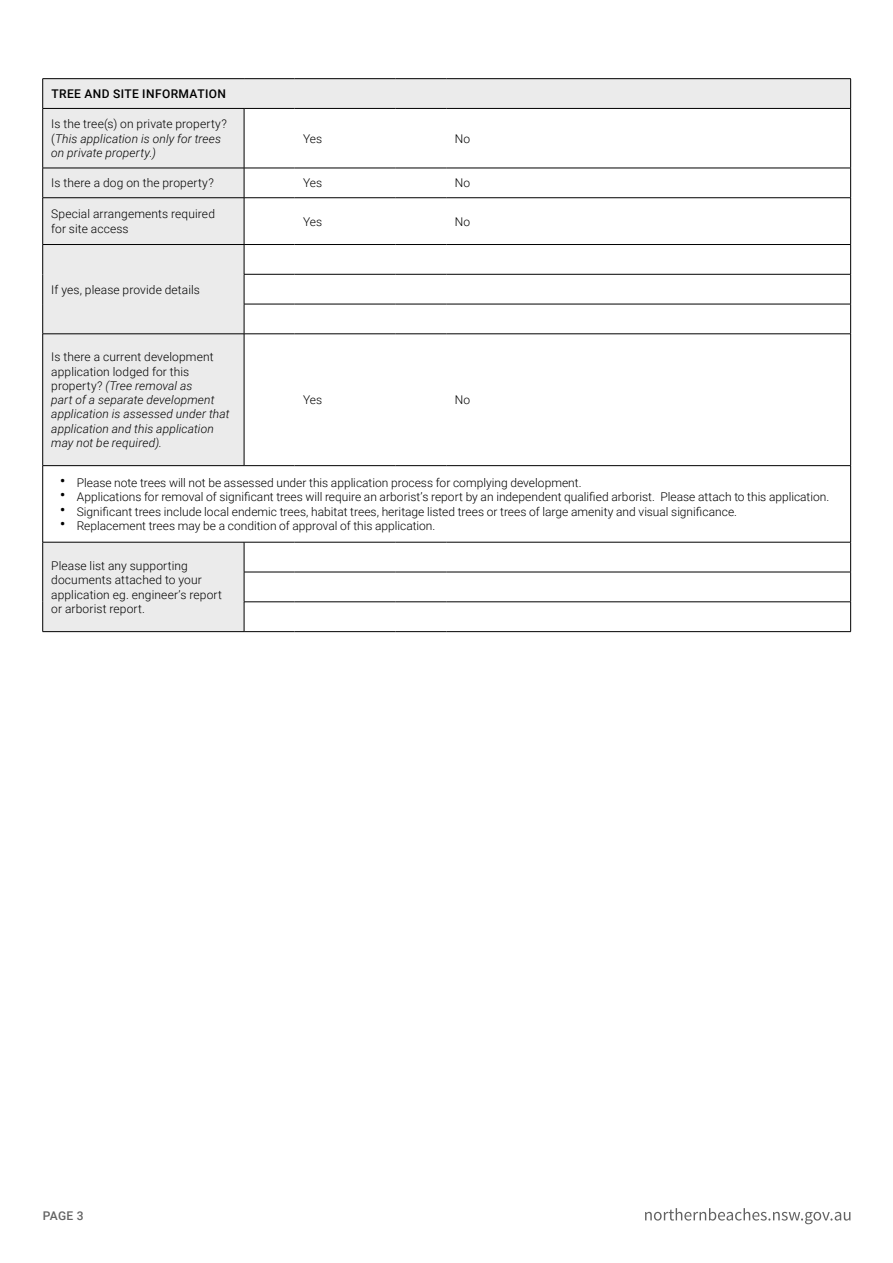
<style>
.page{position:relative;width:893px;height:1263px;background:#fff}
.page>*{position:absolute;margin:0;border:0;box-sizing:border-box;transform-origin:0 0}
.t1{font:300 12px/14.2px "Roboto";letter-spacing:.005em;color:#000}
.t2{font:italic 300 12px/14.2px "Roboto";letter-spacing:.01em;color:#000}
.t3{font:500 12px "Roboto";letter-spacing:.035em;color:#000}
.t4{font:500 12px "Roboto";color:#636363}
.s1{font-style:normal}
.s2{font-size:18px}
</style>
<div class="page">
<svg style="left:645px;top:1208px;width:205px;height:16px"></svg>
<svg style="left:43px;top:79px;width:807px;height:552px"></svg>
<svg style="left:42px;top:79px;width:1px;height:29px"></svg>
<hr style="left:43px;top:78px;width:201px;height:1px;background:#000">
<hr style="left:244px;top:78px;width:51px;height:1px;background:#000">
<hr style="left:295px;top:78px;width:101px;height:1px;background:#000">
<hr style="left:396px;top:78px;width:50px;height:1px;background:#000">
<hr style="left:446px;top:78px;width:405px;height:1px;background:#000">
<svg style="left:850px;top:79px;width:1px;height:29px"></svg>
<hr style="left:42px;top:109px;width:1px;height:59px;background:#000">
<hr style="left:42px;top:168px;width:1px;height:30px;background:#000">
<hr style="left:42px;top:198px;width:1px;height:46px;background:#000">
<hr style="left:42px;top:334px;width:1px;height:131px;background:#000">
<hr style="left:42px;top:466px;width:1px;height:76px;background:#000">
<hr style="left:42px;top:542px;width:1px;height:30px;background:#000">
<hr style="left:42px;top:572px;width:1px;height:30px;background:#000">
<svg style="left:42px;top:602px;width:1px;height:29px"></svg>
<hr style="left:43px;top:108px;width:201px;height:1px;background:#000">
<hr style="left:43px;top:334px;width:201px;height:1px;background:#000">
<hr style="left:43px;top:542px;width:201px;height:1px;background:#000">
<hr style="left:43px;top:631px;width:201px;height:1px;background:#000">
<hr style="left:244px;top:109px;width:1px;height:59px;background:#000">
<hr style="left:244px;top:168px;width:1px;height:30px;background:#000">
<hr style="left:244px;top:198px;width:1px;height:46px;background:#000">
<hr style="left:244px;top:334px;width:1px;height:131px;background:#000">
<hr style="left:244px;top:542px;width:1px;height:30px;background:#000">
<hr style="left:244px;top:572px;width:1px;height:30px;background:#000">
<svg style="left:244px;top:602px;width:1px;height:29px"></svg>
<hr style="left:244px;top:334px;width:51px;height:1px;background:#000">
<hr style="left:244px;top:542px;width:51px;height:1px;background:#000">
<hr style="left:295px;top:542px;width:101px;height:1px;background:#000">
<hr style="left:396px;top:542px;width:50px;height:1px;background:#000">
<hr style="left:446px;top:542px;width:405px;height:1px;background:#000">
<hr style="left:244px;top:572px;width:51px;height:1px;background:#000">
<hr style="left:295px;top:572px;width:101px;height:1px;background:#000">
<hr style="left:396px;top:572px;width:50px;height:1px;background:#000">
<hr style="left:446px;top:572px;width:405px;height:1px;background:#000">
<hr style="left:244px;top:601px;width:51px;height:1px;background:#000">
<hr style="left:295px;top:601px;width:101px;height:1px;background:#000">
<hr style="left:396px;top:601px;width:50px;height:1px;background:#000">
<hr style="left:446px;top:601px;width:405px;height:1px;background:#000">
<hr style="left:244px;top:631px;width:51px;height:1px;background:#000">
<hr style="left:295px;top:631px;width:101px;height:1px;background:#000">
<hr style="left:396px;top:631px;width:50px;height:1px;background:#000">
<hr style="left:446px;top:631px;width:405px;height:1px;background:#000">
<hr style="left:295px;top:334px;width:101px;height:1px;background:#000">
<hr style="left:396px;top:334px;width:50px;height:1px;background:#000">
<hr style="left:446px;top:334px;width:405px;height:1px;background:#000">
<svg style="left:42px;top:245px;width:1px;height:29px"></svg>
<hr style="left:42px;top:274px;width:1px;height:30px;background:#000">
<hr style="left:42px;top:304px;width:1px;height:30px;background:#000">
<hr style="left:43px;top:168px;width:201px;height:1px;background:#000">
<hr style="left:43px;top:197px;width:201px;height:1px;background:#000">
<hr style="left:43px;top:244px;width:201px;height:1px;background:#000">
<svg style="left:244px;top:245px;width:1px;height:29px"></svg>
<hr style="left:244px;top:274px;width:1px;height:30px;background:#000">
<hr style="left:244px;top:304px;width:1px;height:30px;background:#000">
<hr style="left:244px;top:168px;width:51px;height:1px;background:#000">
<hr style="left:295px;top:168px;width:101px;height:1px;background:#000">
<hr style="left:396px;top:168px;width:50px;height:1px;background:#000">
<hr style="left:446px;top:168px;width:405px;height:1px;background:#000">
<hr style="left:244px;top:197px;width:51px;height:1px;background:#000">
<hr style="left:295px;top:197px;width:101px;height:1px;background:#000">
<hr style="left:396px;top:197px;width:50px;height:1px;background:#000">
<hr style="left:446px;top:197px;width:405px;height:1px;background:#000">
<hr style="left:244px;top:244px;width:51px;height:1px;background:#000">
<hr style="left:295px;top:244px;width:101px;height:1px;background:#000">
<hr style="left:396px;top:244px;width:50px;height:1px;background:#000">
<hr style="left:446px;top:244px;width:405px;height:1px;background:#000">
<hr style="left:244px;top:274px;width:51px;height:1px;background:#000">
<hr style="left:295px;top:274px;width:101px;height:1px;background:#000">
<hr style="left:396px;top:274px;width:50px;height:1px;background:#000">
<hr style="left:446px;top:274px;width:405px;height:1px;background:#000">
<hr style="left:244px;top:304px;width:51px;height:1px;background:#000">
<hr style="left:295px;top:304px;width:101px;height:1px;background:#000">
<hr style="left:396px;top:304px;width:50px;height:1px;background:#000">
<hr style="left:446px;top:304px;width:405px;height:1px;background:#000">
<hr style="left:244px;top:108px;width:51px;height:1px;background:#000">
<hr style="left:295px;top:108px;width:101px;height:1px;background:#000">
<hr style="left:396px;top:108px;width:50px;height:1px;background:#000">
<hr style="left:446px;top:108px;width:405px;height:1px;background:#000">
<hr style="left:850px;top:109px;width:1px;height:59px;background:#000">
<hr style="left:850px;top:168px;width:1px;height:30px;background:#000">
<hr style="left:850px;top:198px;width:1px;height:46px;background:#000">
<svg style="left:850px;top:245px;width:1px;height:29px"></svg>
<hr style="left:850px;top:274px;width:1px;height:30px;background:#000">
<hr style="left:850px;top:304px;width:1px;height:30px;background:#000">
<hr style="left:850px;top:334px;width:1px;height:131px;background:#000">
<hr style="left:850px;top:542px;width:1px;height:30px;background:#000">
<hr style="left:850px;top:572px;width:1px;height:30px;background:#000">
<svg style="left:850px;top:602px;width:1px;height:29px"></svg>
<hr style="left:43px;top:465px;width:201px;height:1px;background:#000">
<hr style="left:244px;top:465px;width:51px;height:1px;background:#000">
<hr style="left:295px;top:465px;width:101px;height:1px;background:#000">
<hr style="left:396px;top:465px;width:50px;height:1px;background:#000">
<hr style="left:446px;top:465px;width:405px;height:1px;background:#000">
<hr style="left:850px;top:466px;width:1px;height:76px;background:#000">
<p class="t3" style="left:51px;top:85px;width:176px">TREE AND SITE INFORMATION</p>
<p class="t2" style="left:51px;top:117px;width:177px"><span class="s1">Is the tree(s) on private property? (</span>This application is only for trees on private property.)</p>
<p class="t1" style="left:303px;top:131px;width:20px">Yes</p>
<p class="t1" style="left:455px;top:131px;width:17px">No</p>
<p class="t1" style="left:51px;top:175px;width:164px">Is there a dog on the property?</p>
<p class="t1" style="left:303px;top:175px;width:20px">Yes</p>
<p class="t1" style="left:455px;top:175px;width:17px">No</p>
<p class="t1" style="left:51px;top:207px;width:165px">Special arrangements required for site access</p>
<p class="t1" style="left:303px;top:214px;width:20px">Yes</p>
<p class="t1" style="left:455px;top:214px;width:17px">No</p>
<p class="t1" style="left:51px;top:282px;width:150px">If yes, please provide details</p>
<p class="t2" style="left:51px;top:350px;width:180px"><span class="s1">Is there a current development application lodged for this property?</span> (Tree removal as<br>part of a separate development application is assessed under that application and this application may not be required).</p>
<p class="t1" style="left:303px;top:392px;width:20px">Yes</p>
<p class="t1" style="left:455px;top:392px;width:17px">No</p>
<p class="t1" style="left:60px;top:475px;width:523px"><span class="s2">•</span> Please note trees will not be assessed under this application process for complying development.</p>
<p class="t1" style="left:60px;top:489px;width:771px"><span class="s2">•</span> Applications for removal of significant trees will require an arborist’s report by an independent qualified arborist. Please attach to this application.</p>
<p class="t1" style="left:60px;top:504px;width:679px"><span class="s2">•</span> Significant trees include local endemic trees, habitat trees, heritage listed trees or trees of large amenity and visual significance.</p>
<p class="t1" style="left:60px;top:518px;width:377px"><span class="s2">•</span> Replacement trees may be a condition of approval of this application.</p>
<p class="t1" style="left:51px;top:558px;width:172px">Please list any supporting documents attached to your application eg. engineer’s report or arborist report.</p>
<p class="t4" style="left:43px;top:1208px;width:42px">PAGE 3</p>
</div>
